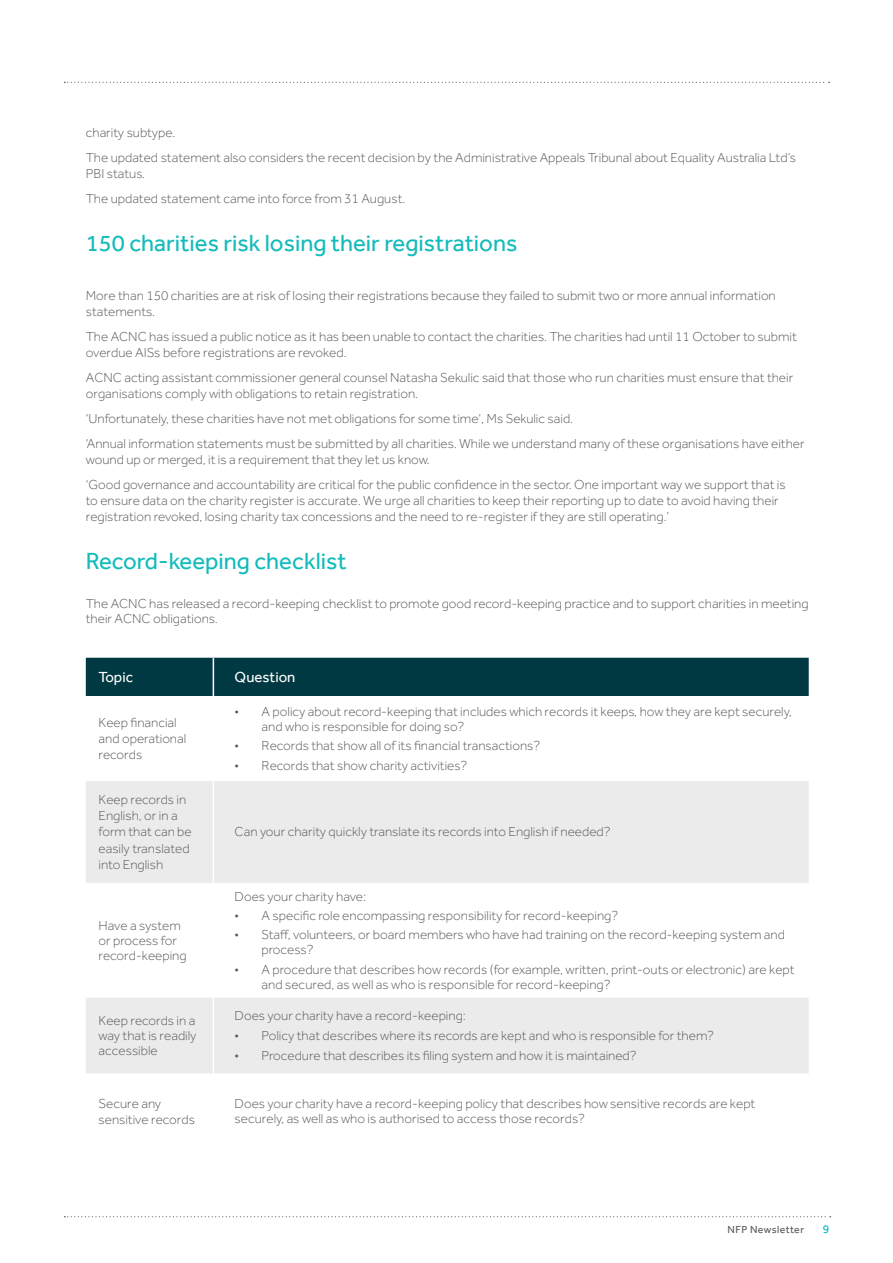
<style>
.page{position:relative;width:893px;height:1263px;background:#fff}
.page>*{position:absolute;margin:0;border:0;box-sizing:border-box;transform-origin:0 0}
.t1{font:24px "Effra";color:#14bbbb}
.t2{font:15px "Effra";color:#fff}
.t3{font:300 13.5px/16.2px "Effra";color:#58595b}
.t4{font:12px "Effra";color:#00b5b4}
.t5{font:10.5px "Effra";letter-spacing:.04em;color:#58595b}
</style>
<div class="page">
<svg style="left:64px;top:1216px;width:767px;height:1px"></svg>
<svg style="left:64px;top:82px;width:766px;height:1px"></svg>
<div style="left:86px;top:658px;width:723px;height:38px;background:#003942"></div>
<svg style="left:86px;top:781px;width:723px;height:292px;fill:#ebebec"></svg>
<hr style="left:213px;top:658px;width:1px;height:38px;background:#fff">
<hr style="left:213px;top:781px;width:1px;height:102px;background:#fff">
<hr style="left:213px;top:883px;width:1px;height:115px;background:#fff">
<hr style="left:213px;top:998px;width:1px;height:75px;background:#fff">
<p class="t3" style="left:86px;top:120px;width:712px;line-height:24.8px">charity subtype.<br>The updated statement also considers the recent decision by the Administrative Appeals Tribunal about Equality Australia Ltd’s</p>
<p class="t3" style="left:86px;top:161px;width:321px;line-height:24.8px">PBI status.<br>The updated statement came into force from 31 August.</p>
<h1 class="t1" style="left:86px;top:229px;width:433px">150 charities risk losing their registrations</h1>
<p class="t3" style="left:86px;top:288px;width:691px">More than 150 charities are at risk of losing their registrations because they failed to submit two or more annual information statements.</p>
<p class="t3" style="left:86px;top:328px;width:713px">The ACNC has issued a public notice as it has been unable to contact the charities. The charities had until 11 October to submit overdue AISs before registrations are revoked.</p>
<p class="t3" style="left:86px;top:369px;width:709px">ACNC acting assistant commissioner general counsel Natasha Sekulic said that those who run charities must ensure that their organisations comply with obligations to retain registration.</p>
<p class="t3" style="left:86px;top:406px;width:720px;line-height:24.8px">‘Unfortunately, these charities have not met obligations for some time’, Ms Sekulic said.<br>‘Annual information statements must be submitted by all charities. While we understand many of these organisations have either</p>
<p class="t3" style="left:86px;top:447px;width:701px;line-height:24.8px">wound up or merged, it is a requirement that they let us know.<br>‘Good governance and accountability are critical for the public confidence in the sector. One important way we support that is</p>
<p class="t3" style="left:86px;top:492px;width:694px">to ensure data on the charity register is accurate. We urge all charities to keep their reporting up to date to avoid having their registration revoked, losing charity tax concessions and the need to re-register if they are still operating.’</p>
<h1 class="t1" style="left:86px;top:547px;width:262px">Record-keeping checklist</h1>
<p class="t3" style="left:86px;top:596px;width:724px;line-height:15px">The ACNC has released a record-keeping checklist to promote good record-keeping practice and to support charities in meeting their ACNC obligations.</p>
<p class="t2" style="left:99px;top:668px;width:36px">Topic</p>
<p class="t2" style="left:235px;top:668px;width:62px">Question</p>
<p class="t3" style="left:99px;top:714px;width:89px">Keep financial and operational records</p>
<p class="t3" style="left:262px;top:704px;width:532px;line-height:15px;text-indent:-27px">• A policy about record-keeping that includes which records it keeps, how they are kept securely, and who is responsible for doing so?</p>
<p class="t3" style="left:235px;top:738px;width:307px">• Records that show all of its financial transactions?</p>
<p class="t3" style="left:235px;top:757px;width:234px">• Records that show charity activities?</p>
<p class="t3" style="left:99px;top:791px;width:95px">Keep records in<br>English, or in a form that can be easily translated into English</p>
<p class="t3" style="left:99px;top:918px;width:90px;line-height:15px">Have a system or process for record-keeping</p>
<p class="t3" style="left:235px;top:824px;width:377px">Can your charity quickly translate its records into English if needed?</p>
<p class="t3" style="left:235px;top:888px;width:133px">Does your charity have:</p>
<p class="t3" style="left:235px;top:907px;width:385px">• A specific role encompassing responsibility for record-keeping?</p>
<p class="t3" style="left:262px;top:927px;width:525px;line-height:15px;text-indent:-27px">• Staff, volunteers, or board members who have had training on the record-keeping system and process?</p>
<p class="t3" style="left:262px;top:961px;width:534px;line-height:15px;text-indent:-27px">• A procedure that describes how records (for example, written, print-outs or electronic) are kept and secured, as well as who is responsible for record-keeping?</p>
<p class="t3" style="left:99px;top:1013px;width:99px;line-height:15px;text-align:justify">Keep records in a way that is readily accessible</p>
<p class="t3" style="left:235px;top:1007px;width:233px">Does your charity have a record-keeping:</p>
<p class="t3" style="left:235px;top:1027px;width:481px">• Policy that describes where its records are kept and who is responsible for them?</p>
<p class="t3" style="left:235px;top:1048px;width:403px">• Procedure that describes its filing system and how it is maintained?</p>
<p class="t3" style="left:99px;top:1095px;width:98px">Secure any sensitive records</p>
<p class="t3" style="left:235px;top:1096px;width:522px;line-height:15px">Does your charity have a record-keeping policy that describes how sensitive records are kept securely, as well as who is authorised to access those records?</p>
<p class="t5" style="left:728px;top:1223px;width:78px">NFP Newsletter</p>
<p class="t4" style="left:823px;top:1222px;width:8px">9</p>
</div>
